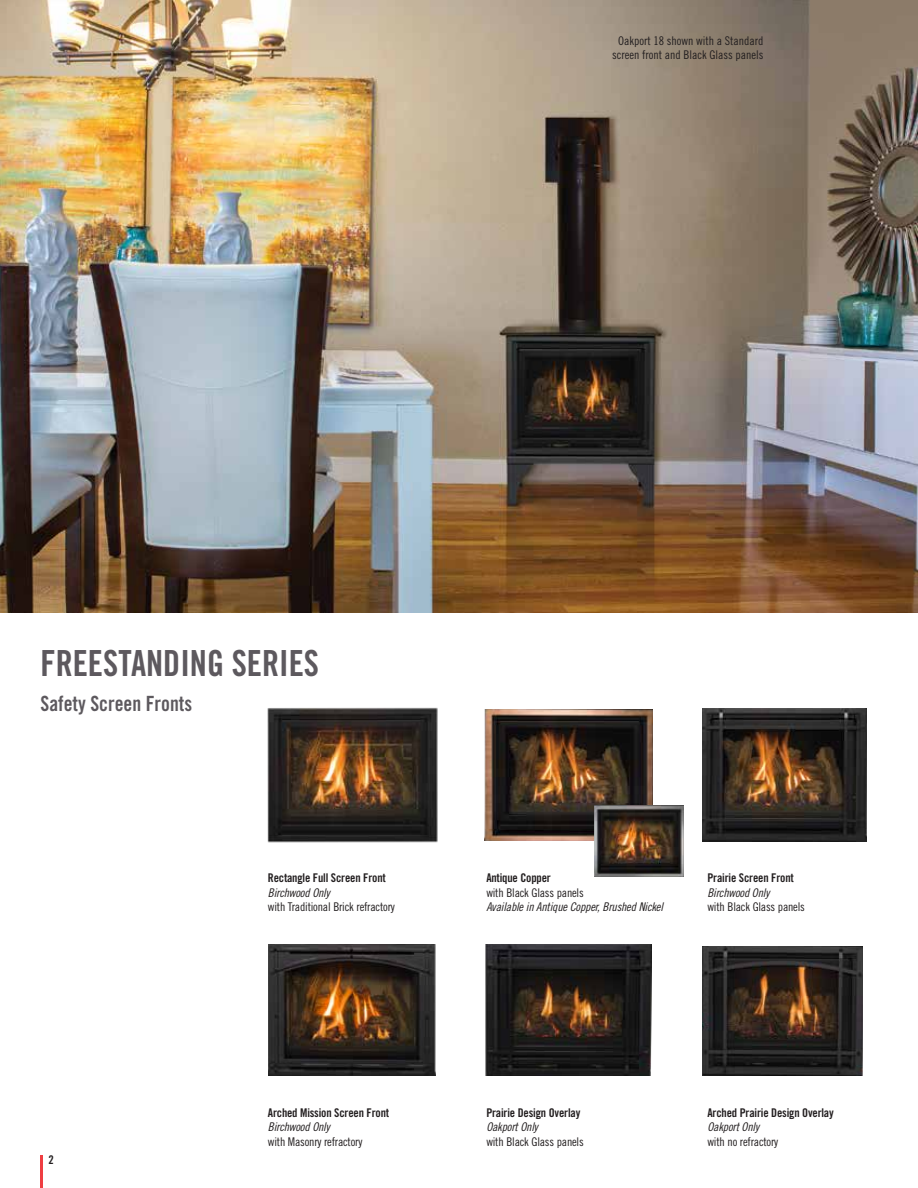
<style>
.page{position:relative;width:918px;height:1188px;background:#fff}
.page>*{position:absolute;margin:0;border:0;box-sizing:border-box;transform-origin:0 0}
.t1{font:36px "Trade Gothic Bold Cond Twenty";color:#5d595e;scale:.95 1}
.t2{font:21px "Trade Gothic Bold Cond Twenty";color:#5d595e;scale:.95 1}
.t3{font:12px/14.4px "Trade Gothic Cond Eighteen";letter-spacing:-.015em;color:#231f20;text-align:center}
.t4{font:12px "Trade Gothic Bold Cond Twenty";letter-spacing:-.015em;color:#231f20}
.t5{font:12px "Trade Gothic Cond Eighteen Obl";letter-spacing:-.015em;color:#231f20}
</style>
<div class="page">
<img style="left:0;top:0;width:917px;height:613px">
<hr style="left:40px;top:1155px;width:3px;height:33px;background:#ef3e42">
<img style="left:267px;top:707px;width:171px;height:136px">
<img style="left:485px;top:710px;width:167px;height:131px">
<img style="left:486px;top:944px;width:165px;height:131px">
<img style="left:702px;top:946px;width:161px;height:129px">
<img style="left:268px;top:944px;width:168px;height:131px">
<img style="left:594px;top:806px;width:90px;height:70px">
<img style="left:702px;top:708px;width:164px;height:133px">
<p class="t3" style="left:612px;top:33px;width:153px">Oakport 18 shown with a Standard screen front and Black Glass panels</p>
<h1 class="t1" style="left:40px;top:642px;width:295px">FREESTANDING SERIES</h1>
<h2 class="t2" style="left:40px;top:691px;width:161px">Safety Screen Fronts</h2>
<p class="t4" style="left:268px;top:871px;width:120px">Rectangle Full Screen Front</p>
<p class="t5" style="left:268px;top:885px;width:63px">Birchwood Only</p>
<p class="t3" style="left:268px;top:900px;width:129px">with Traditional Brick refractory</p>
<p class="t4" style="left:49px;top:1153px;width:7px">2</p>
<p class="t4" style="left:268px;top:1105px;width:123px">Arched Mission Screen Front</p>
<p class="t5" style="left:268px;top:1120px;width:63px">Birchwood Only</p>
<p class="t3" style="left:268px;top:1134px;width:96px">with Masonry refractory</p>
<p class="t4" style="left:486px;top:871px;width:66px">Antique Copper</p>
<p class="t3" style="left:486px;top:885px;width:99px">with Black Glass panels</p>
<p class="t5" style="left:486px;top:900px;width:178px">Available in Antique Copper, Brushed Nickel</p>
<p class="t4" style="left:707px;top:871px;width:88px">Prairie Screen Front</p>
<p class="t5" style="left:707px;top:885px;width:63px">Birchwood Only</p>
<p class="t3" style="left:707px;top:900px;width:99px">with Black Glass panels</p>
<p class="t4" style="left:486px;top:1105px;width:96px">Prairie Design Overlay</p>
<p class="t5" style="left:486px;top:1120px;width:53px">Oakport Only</p>
<p class="t3" style="left:486px;top:1134px;width:99px">with Black Glass panels</p>
<p class="t4" style="left:707px;top:1105px;width:128px">Arched Prairie Design Overlay</p>
<p class="t5" style="left:707px;top:1120px;width:53px">Oakport Only</p>
<p class="t3" style="left:707px;top:1134px;width:72px">with no refractory</p>
</div>
